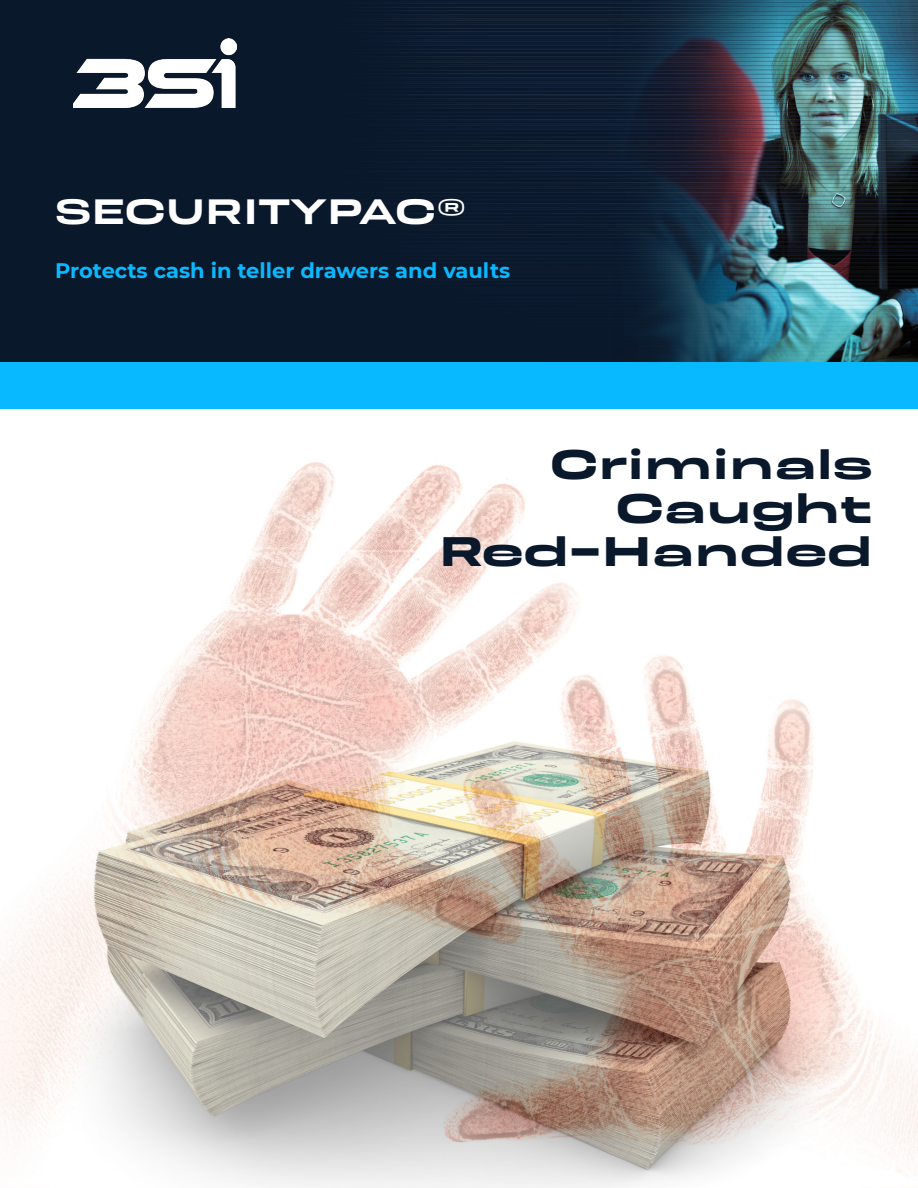
<style>
.page{position:relative;width:918px;height:1188px;background:#fff}
.page>*{position:absolute;margin:0;border:0;box-sizing:border-box;transform-origin:0 0}
.t1{font:700 expanded 43.5px/43.5px "Resolve";color:#0a182b;text-align:right}
.t2{font:600 expanded 37.2px "Resolve";color:#fff}
.t3{font:700 21px "Montserrat";color:#08b9ff}
</style>
<div class="page">
<img style="left:0;top:462px;width:918px;height:726px">
<div style="left:0;top:0;width:918px;height:364px;background:#0a182b"></div>
<img style="left:283px;top:0;width:635px;height:363px">
<img style="left:74px;top:38px;width:163px;height:69px">
<div style="left:0;top:363px;width:918px;height:46px;background:#08b9ff"></div>
<p class="t2" style="left:55px;top:189px;width:413px">SECURITYPAC®</p>
<p class="t3" style="left:55px;top:256px;width:457px">Protects cash in teller drawers and vaults</p>
<p class="t1" style="left:550px;top:442px;width:324px">Criminals</p>
<p class="t1" style="left:439px;top:485px;width:435px">Caught<br>Red-Handed</p>
</div>
